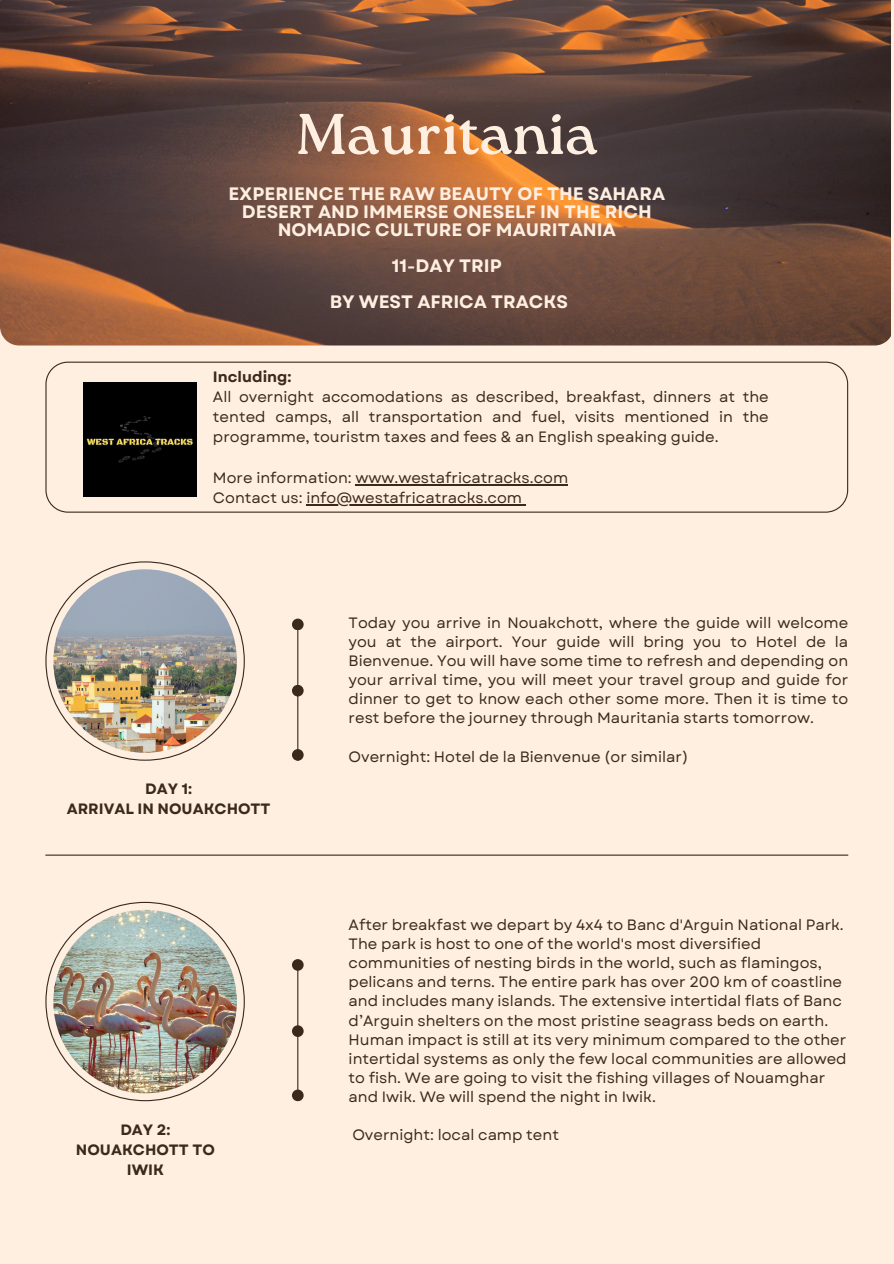
<style>
.page{position:relative;width:894px;height:1264px;background:#fff}
.page>*{position:absolute;margin:0;border:0;box-sizing:border-box;transform-origin:0 0}
.t1{font:57.3px "Roca One";color:#ffefe1}
.t2{font:700 18px/18px "Garet";color:#ffefe1;text-align:center}
.t3{font:15px/19.2px "Garet";color:#3b291c;text-align:justify}
.t4{font:700 15px/20.2px "Garet";color:#3b291c;text-align:center}
</style>
<div class="page">
<div style="left:0;top:0;width:893px;height:1263px;background:#ffefe1"></div>
<img style="left:0;top:0;width:889px;height:345px">
<svg style="left:45px;top:361px;width:802px;height:151px"></svg>
<svg style="left:45px;top:561px;width:199px;height:199px"></svg>
<svg style="left:45px;top:901px;width:199px;height:200px"></svg>
<img style="left:53px;top:569px;width:184px;height:183px;border-radius:50%">
<img style="left:53px;top:909px;width:184px;height:184px;border-radius:50%">
<hr style="left:45px;top:854px;width:803px;height:1px;background:#3b291c">
<hr style="left:297px;top:621px;width:1px;height:139px;background:#3b291c">
<hr style="left:297px;top:962px;width:1px;height:139px;background:#3b291c">
<div style="left:292px;top:618px;width:11px;height:12px;background:#3b291c;border-radius:50%"></div>
<div style="left:292px;top:959px;width:11px;height:11px;background:#3b291c;border-radius:50%"></div>
<div style="left:292px;top:684px;width:11px;height:12px;background:#3b291c;border-radius:50%"></div>
<div style="left:292px;top:1025px;width:11px;height:11px;background:#3b291c;border-radius:50%"></div>
<div style="left:292px;top:749px;width:11px;height:11px;background:#3b291c;border-radius:50%"></div>
<div style="left:292px;top:1089px;width:11px;height:12px;background:#3b291c;border-radius:50%"></div>
<hr style="left:355px;top:484px;width:213px;height:1px;background:#3b291c">
<hr style="left:306px;top:504px;width:216px;height:1px;background:#3b291c">
<img style="left:83px;top:382px;width:114px;height:114px">
<h2 class="t1" style="left:296px;top:101px;width:303px">Mauritania</h2>
<h2 class="t2" style="left:228px;top:185px;width:438px">EXPERIENCE THE RAW BEAUTY OF THE SAHARA<br>DESERT AND IMMERSE ONESELF IN THE RICH<br>NOMADIC CULTURE OF MAURITANIA</h2>
<p class="t2" style="left:392px;top:257px;width:111px">11-DAY TRIP</p>
<p class="t2" style="left:329px;top:293px;width:240px">BY WEST AFRICA TRACKS</p>
<p class="t4" style="left:213px;top:366px;width:80px">Including:</p>
<p class="t3" style="left:213px;top:386px;width:557px;line-height:20.2px">All overnight accomodations as described, breakfast, dinners at the tented camps, all transportation and fuel, visits mentioned in the programme, touristm taxes and fees &amp; an English speaking guide.</p>
<p class="t3" style="left:213px;top:468px;width:356px">More information: www.westafricatracks.com</p>
<p class="t3" style="left:213px;top:488px;width:310px">Contact us: info@westafricatracks.com</p>
<p class="t4" style="left:67px;top:778px;width:205px">DAY 1:<br>ARRIVAL IN NOUAKCHOTT</p>
<p class="t4" style="left:76px;top:1119px;width:140px">DAY 2:<br>NOUAKCHOTT TO<br>IWIK</p>
<p class="t3" style="left:348px;top:613px;width:501px">Today you arrive in Nouakchott, where the guide will welcome you at the airport. Your guide will bring you to Hotel de la Bienvenue. You will have some time to refresh and depending on your arrival time, you will meet your travel group and guide for dinner to get to know each other some more. Then it is time to rest before the journey through Mauritania starts tomorrow.</p>
<h3 class="t3" style="left:348px;top:746px;width:341px">Overnight: Hotel de la Bienvenue (or similar)</h3>
<p class="t3" style="left:348px;top:915px;width:499px;text-align:left">After breakfast we depart by 4x4 to Banc d'Arguin National Park.<br>The park is host to one of the world's most diversified communities of nesting birds in the world, such as flamingos, pelicans and terns. The entire park has over 200 km of coastline and includes many islands. The extensive intertidal flats of Banc d’Arguin shelters on the most pristine seagrass beds on earth.<br>Human impact is still at its very minimum compared to the other intertidal systems as only the few local communities are allowed to fish. We are going to visit the fishing villages of Nouamghar and Iwik. We will spend the night in Iwik.</p>
<p class="t3" style="left:352px;top:1125px;width:208px">Overnight: local camp tent</p>
</div>
